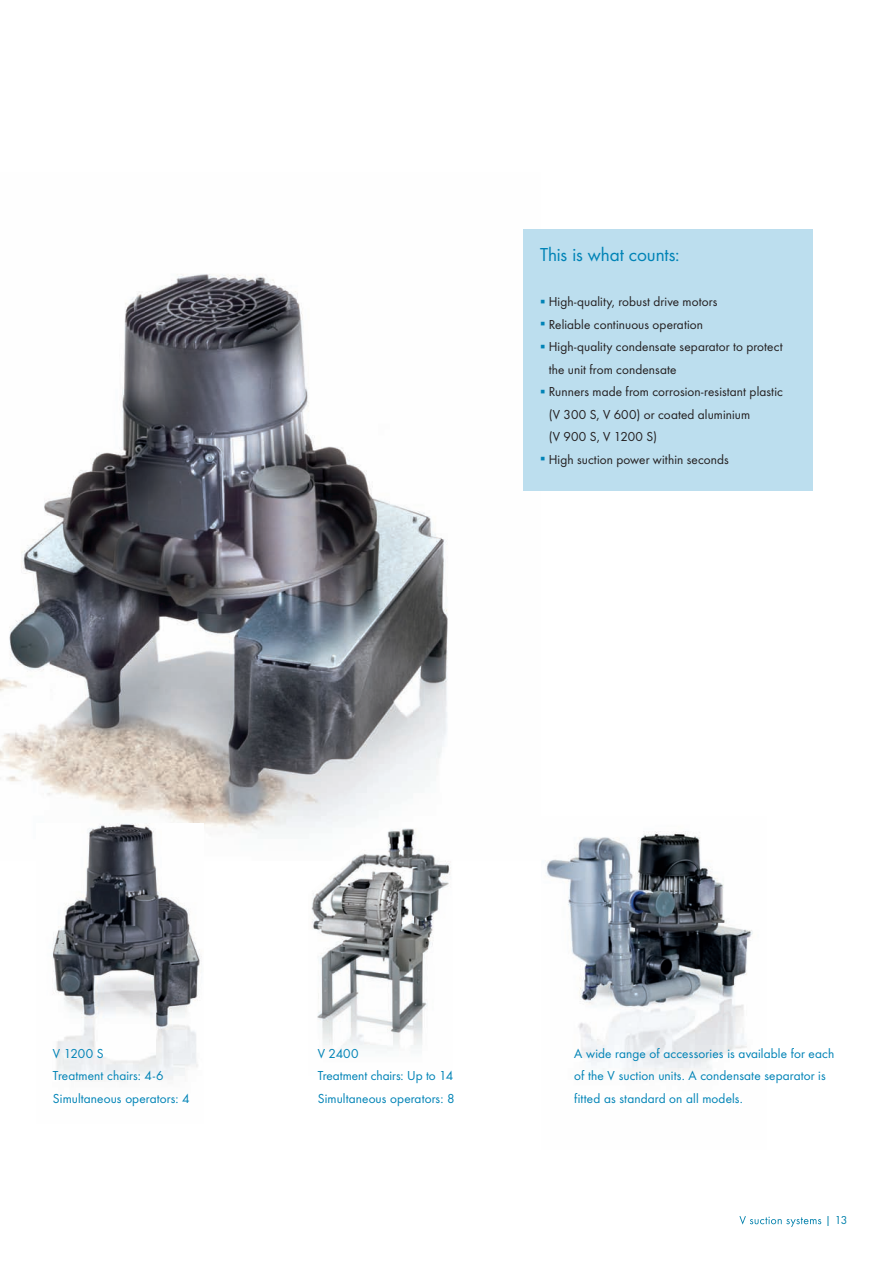
<style>
.page{position:relative;width:893px;height:1263px;background:#fff}
.page>*{position:absolute;margin:0;border:0;box-sizing:border-box;transform-origin:0 0}
.t1{font:19.5px "Futura TOT Boo";letter-spacing:-.005em;color:#0083b6}
.t2{font:13.5px/22.5px "Futura TOT Boo";letter-spacing:.01em;color:#231f20}
.t3{font:13.5px/22.5px "Futura TOT Boo";letter-spacing:.01em;color:#0083b6}
.t4{font:12px "Futura TOT Boo";color:#0080ab}
.s1{color:#0083b6}
</style>
<div class="page">
<img style="left:0;top:229px;width:540px;height:605px">
<img style="left:546px;top:831px;width:207px;height:248px">
<img style="left:37px;top:823px;width:166px;height:258px">
<img style="left:308px;top:828px;width:144px;height:222px">
<svg style="left:739px;top:1216px;width:83px;height:11px"></svg>
<div style="left:523px;top:230px;width:289px;height:260px;background:#bcdeee"></div>
<h1 class="t1" style="left:540px;top:243px;width:141px">This is what counts:</h1>
<p class="t2" style="left:540px;top:290px;width:179px"><span class="s1">▪</span> High-quality, robust drive motors</p>
<p class="t2" style="left:540px;top:313px;width:165px"><span class="s1">▪</span> Reliable continuous operation</p>
<p class="t2" style="left:549px;top:335px;width:235px;text-indent:-9px"><span class="s1">▪</span> High-quality condensate separator to protect the unit from condensate</p>
<p class="t2" style="left:549px;top:380px;width:236px;text-indent:-9px"><span class="s1">▪</span> Runners made from corrosion-resistant plastic (V 300 S, V 600) or coated aluminium<br>(V 900 S, V 1200 S)</p>
<p class="t2" style="left:540px;top:448px;width:190px"><span class="s1">▪</span> High suction power within seconds</p>
<p class="t3" style="left:53px;top:1042px;width:138px">V 1200 S<br>Treatment chairs: 4-6<br>Simultaneous operators: 4</p>
<p class="t3" style="left:318px;top:1042px;width:138px">V 2400<br>Treatment chairs: Up to 14<br>Simultaneous operators: 8</p>
<p class="t3" style="left:574px;top:1042px;width:262px">A wide range of accessories is available for each of the V suction units. A condensate separator is fitted as standard on all models.</p>
<p class="t4" style="left:825px;top:1213px;width:24px">| 13</p>
</div>
